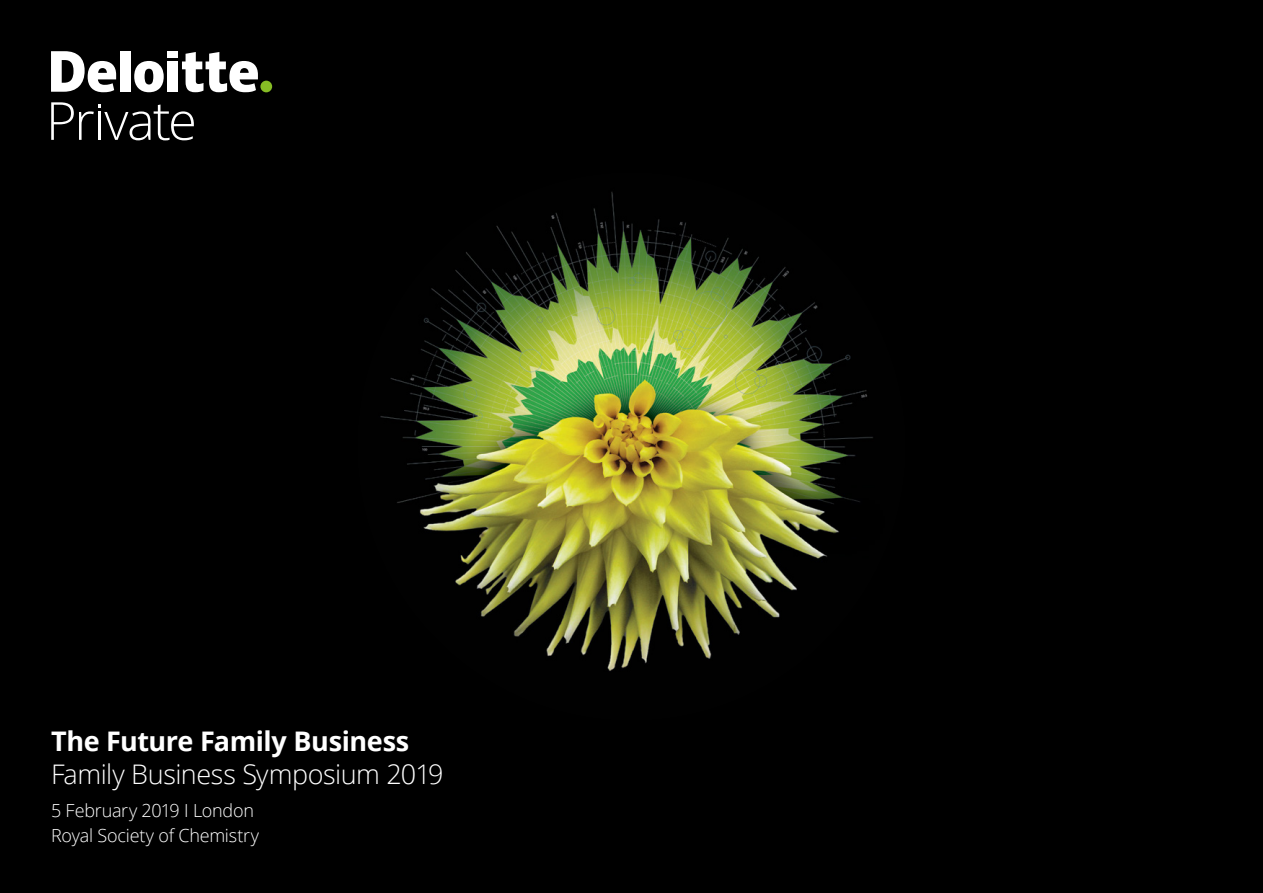
<style>
.page{position:relative;width:1263px;height:893px;background:#000}
.page>*{position:absolute;margin:0;border:0;box-sizing:border-box;transform-origin:0 0}
.t1{font:300 27px "Open Sans";letter-spacing:-.02em;color:#fff}
.t2{font:700 27px "Open Sans";letter-spacing:-.015em;color:#fff}
.t3{font:300 18px/25.2px "Open Sans";letter-spacing:-.015em;color:#fff}
</style>
<div class="page">
<img style="left:357px;top:172px;width:549px;height:549px;border-radius:274px">
<div style="left:260px;top:81px;width:12px;height:11px;background:#86bc25;border-radius:50%"></div>
<div style="left:120px;top:51px;width:10px;height:41px;background:#fff"></div>
<svg style="left:134px;top:61px;width:30px;height:31px"></svg>
<div style="left:168px;top:61px;width:10px;height:31px;background:#fff"></div>
<div style="left:168px;top:51px;width:10px;height:7px;background:#fff"></div>
<svg style="left:182px;top:52px;width:76px;height:40px"></svg>
<svg style="left:51px;top:51px;width:65px;height:41px"></svg>
<svg style="left:51px;top:102px;width:143px;height:38px"></svg>
<h1 class="t2" style="left:51px;top:722px;width:360px">The Future Family Business</h1>
<h1 class="t1" style="left:51px;top:755px;width:394px">Family Business Symposium 2019</h1>
<p class="t3" style="left:51px;top:797px;width:210px">5 February 2019 I London<br>Royal Society of Chemistry</p>
</div>
